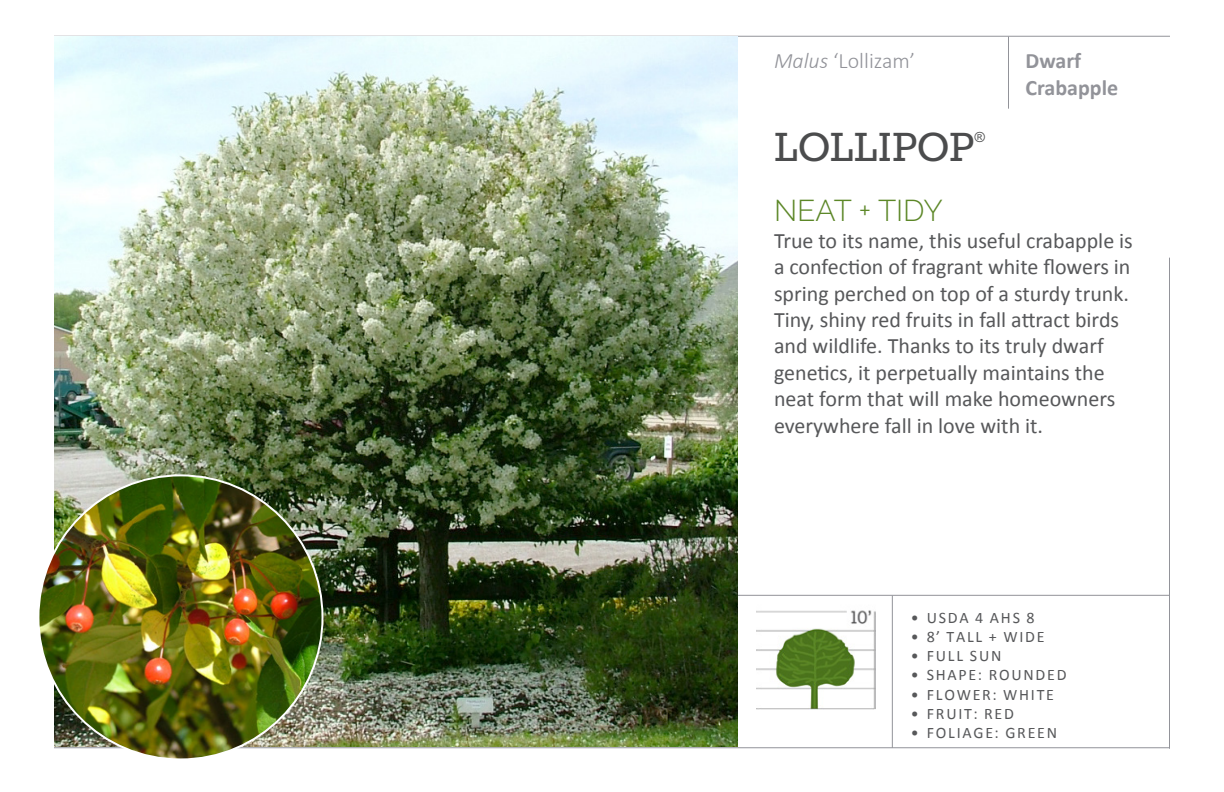
<style>
.page{position:relative;width:1224px;height:792px;background:#fff}
.page>*{position:absolute;margin:0;border:0;box-sizing:border-box;transform-origin:0 0}
.t1{font:50px "Rokkitt";color:#4b4c4d}
.t2{font:300 30px "Raleway";color:#5c8727}
.t3{font:22px/26.4px "Calibri";color:#57585a}
.t4{font:300 22px "Calibri";color:#929399}
.t5{font:700 22px/26.4px "Calibri";color:#929399}
.t6{font:16.4px "Rokkitt";color:#4b4c4d}
.Body_Copy{font:16px "Calibri";letter-spacing:.11em;color:#57585a}
.s1{font-style:italic}
</style>
<div class="page">
<hr style="left:1008px;top:36px;width:1px;height:73px;background:#929399">
<hr style="left:892px;top:596px;width:1px;height:152px;background:#929399">
<hr style="left:1169px;top:258px;width:1px;height:491px;background:#929399">
<hr style="left:54px;top:36px;width:1116px;height:1px;background:#929399">
<hr style="left:54px;top:747px;width:1116px;height:1px;background:#929399">
<hr style="left:738px;top:595px;width:432px;height:1px;background:#929399">
<img style="left:756px;top:610px;width:119px;height:100px">
<img style="left:54px;top:36px;width:684px;height:711px">
<img style="left:38px;top:475px;width:285px;height:284px;border-radius:142px">
<p class="t4" style="left:774px;top:47px;width:143px"><span class="s1">Malus</span> ‘Lollizam’</p>
<p class="t5" style="left:1026px;top:48px;width:94px">Dwarf<br>Crabapple</p>
<p class="t1" style="left:774px;top:124px;width:202px">LOLLIPOP</p>
<p class="t6" style="left:974px;top:130px;width:13px">®</p>
<p class="t2" style="left:774px;top:193px;width:170px">NEAT + TIDY</p>
<p class="t3" style="left:774px;top:227px;width:360px">True to its name, this useful crabapple is a confection of fragrant white flowers in spring perched on top of a sturdy trunk.<br>Tiny, shiny red fruits in fall attract birds and wildlife. Thanks to its truly dwarf genetics, it perpetually maintains the neat form that will make homeowners everywhere fall in love with it.</p>
<p class="Body_Copy" style="left:911px;top:607px;width:125px">• USDA 4 AHS 8</p>
<p class="Body_Copy" style="left:911px;top:627px;width:135px">• 8’ TALL + WIDE</p>
<p class="Body_Copy" style="left:911px;top:646px;width:92px">• FULL SUN</p>
<p class="Body_Copy" style="left:911px;top:665px;width:157px">• SHAPE: ROUNDED</p>
<p class="Body_Copy" style="left:911px;top:684px;width:145px">• FLOWER: WHITE</p>
<p class="Body_Copy" style="left:911px;top:703px;width:105px">• FRUIT: RED</p>
<p class="Body_Copy" style="left:911px;top:723px;width:148px">• FOLIAGE: GREEN</p>
</div>
